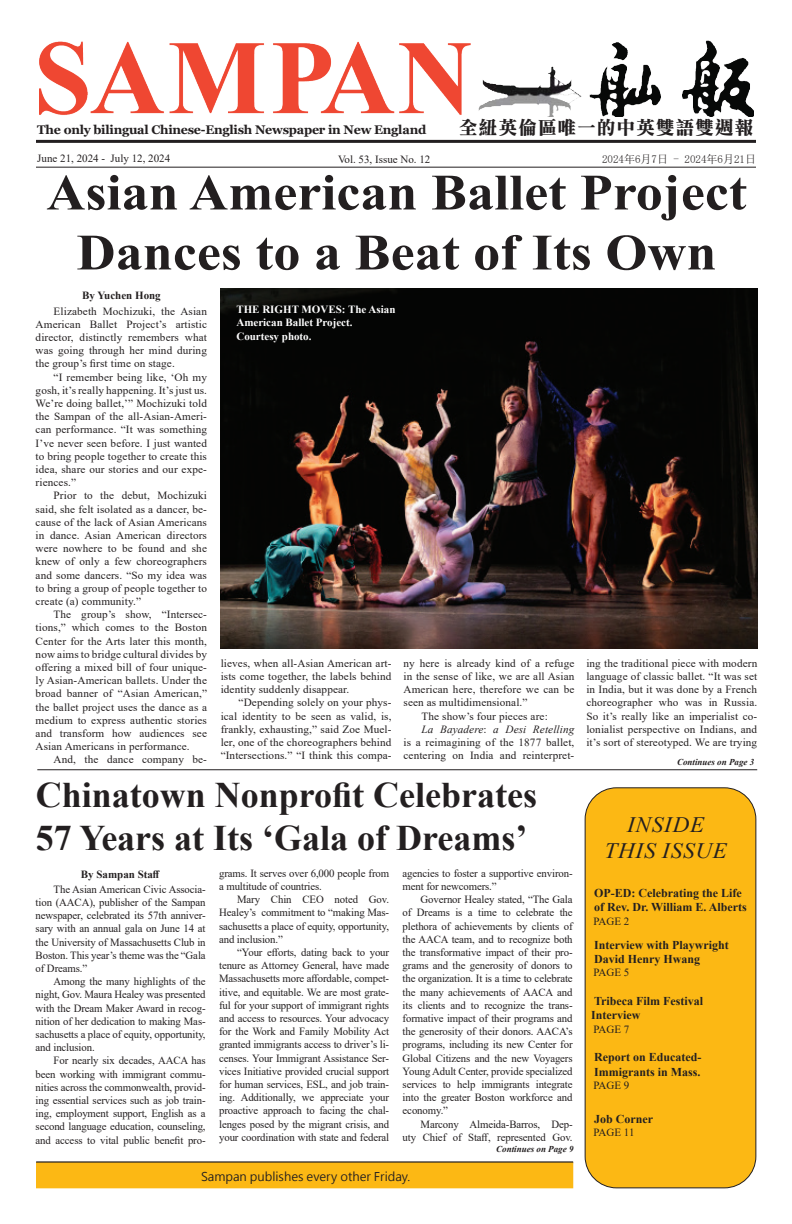
<style>
.page{position:relative;width:792px;height:1224px;background:#fff}
.page>*{position:absolute;margin:0;border:0;box-sizing:border-box;transform-origin:0 0}
.t1{font:700 51px/60px "Times New Roman";color:#231f20;text-align:center;scale:1.06 1}
.t2{font:700 36px/43.2px "Times New Roman";color:#231f20}
.t3{font:italic 22px/26.4px "Times New Roman";letter-spacing:.035em;color:#231f20;text-align:center;scale:1.05 1}
.t4{font:18.8px "Han Wang WCL02";letter-spacing:.05em;color:#231f20}
.t5{font:700 12.5px "Georgia";letter-spacing:-.02em;color:#231f20}
.t6{font:700 12px/14.4px "Times New Roman";color:#231f20}
.t7{font:12px "Microsoft Jheng Hei";color:#231f20}
.t8{font:11px/13.2px "Times New Roman";letter-spacing:.01em;color:#231f20;text-align:justify}
.t9{font:11px/13.2px "Times New Roman";letter-spacing:-.01em;color:#231f20}
.t10{font:700 11px/13.2px "Times New Roman";color:#fff}
.t11{font:italic 11px "Times New Roman";letter-spacing:.01em;color:#231f20}
.t12{font:700 11px "Times New Roman";color:#231f20}
.t13{font:11px "Sim Sun";color:#231f20}
.t14{font:italic 700 9px "Times New Roman";color:#231f20}
.s1{font-style:normal}
</style>
<div class="page">
<hr style="left:36px;top:167px;width:720px;height:1px;background:#231f20">
<img style="left:40px;top:40px;width:714px;height:76px">
<hr style="left:36px;top:140px;width:720px;height:3px;background:#231f20">
<hr style="left:36px;top:1161px;width:537px;height:2px;background:#231f20">
<div style="left:37px;top:1163px;width:536px;height:25px;background:#fcb814"></div>
<hr style="left:37px;top:770px;width:720px;height:1px;background:#231f20">
<div style="left:585px;top:788px;width:171px;height:400px;background:#fcb814;border-radius:32px"></div>
<div style="left:585px;top:788px;width:171px;height:400px;border:1px solid #231f20;border-radius:32px"></div>
<img style="left:221px;top:288px;width:536px;height:361px">
<p class="t5" style="left:37px;top:121px;width:391px">The only bilingual Chinese-English Newspaper in New England</p>
<h3 class="t4" style="left:459px;top:118px;width:296px">全紐英倫區唯一的中英雙語雙週報</h3>
<p class="t8" style="left:37px;top:151px;width:134px">June 21, 2024 - July 12, 2024</p>
<p class="t8" style="left:338px;top:152px;width:94px">Vol. 53, Issue No. 12</p>
<p class="t13" style="left:602px;top:153px;width:155px">2024年6月7日 - 2024年6月21日</p>
<h1 class="t1" style="left:46px;top:161px;width:662px">Asian American Ballet Project<br>Dances to a Beat of Its Own</h1>
<p class="t8" style="left:36px;top:304px;width:173px;text-indent:18px">Elizabeth Mochizuki, the Asian American Ballet Project’s artistic director, distinctly remembers what was going through her mind during the group’s first time on stage.</p>
<p class="t8" style="left:36px;top:370px;width:173px;text-indent:18px">“I remember being like, ‘Oh my gosh, it’s really happening. It’s just us.<br>We’re doing ballet,’” Mochizuki told the Sampan of the all-Asian-Ameri&shy;can performance. “It was something I’ve never seen before. I just wanted to bring people together to create this idea, share our stories and our expe&shy;riences.”</p>
<p class="t8" style="left:36px;top:489px;width:173px;text-indent:18px">Prior to the debut, Mochizuki said, she felt isolated as a dancer, be&shy;cause of the lack of Asian Americans in dance. Asian American directors were nowhere to be found and she knew of only a few choreographers and some dancers. “So my idea was to bring a group of people together to create (a) community.”</p>
<p class="t8" style="left:36px;top:608px;width:173px;text-indent:18px">The group’s show, “Intersec&shy;tions,” which comes to the Boston Center for the Arts later this month, now aims to bridge cultural divides by offering a mixed bill of four unique&shy;ly Asian-American ballets. Under the broad banner of “Asian American,” the ballet project uses the dance as a medium to express authentic stories and transform how audiences see Asian Americans in performance.</p>
<p class="t8" style="left:54px;top:753px;width:155px">And, the dance company be-</p>
<p class="t12" style="left:82px;top:287px;width:80px">By Yuchen Hong</p>
<p class="t10" style="left:236px;top:303px;width:161px">THE RIGHT MOVES: The Asian<br>American Ballet Project.<br>Courtesy photo.</p>
<p class="t8" style="left:221px;top:656px;width:172px">lieves, when all-Asian American art&shy;ists come together, the labels behind identity suddenly disappear.</p>
<p class="t8" style="left:221px;top:696px;width:172px;text-indent:18px">“Depending solely on your phys&shy;ical identity to be seen as valid, is, frankly, exhausting,” said Zoe Muel&shy;ler, one of the choreographers behind “Intersections.” “I think this compa-</p>
<p class="t8" style="left:404px;top:656px;width:172px">ny here is already kind of a refuge</p>
<p class="t8" style="left:404px;top:669px;width:172px">in the sense of like, we are all Asian</p>
<p class="t8" style="left:404px;top:683px;width:172px">American here, therefore we can be</p>
<p class="t8" style="left:404px;top:696px;width:126px">seen as multidimensional.”</p>
<p class="t8" style="left:422px;top:709px;width:128px">The show’s four pieces are:</p>
<p class="t11" style="left:422px;top:722px;width:154px">La Bayadere<span class="s1">:</span> a Desi Retelling</p>
<p class="t8" style="left:404px;top:735px;width:172px">is a reimagining of the 1877 ballet,</p>
<p class="t8" style="left:404px;top:749px;width:172px">centering on India and reinterpret-</p>
<p class="t8" style="left:586px;top:656px;width:172px">ing the traditional piece with modern language of classic ballet. “It was set in India, but it was done by a French choreographer who was in Russia.<br>So it’s really like an imperialist co&shy;lonialist perspective on Indians, and it’s sort of stereotyped. We are trying</p>
<p class="t14" style="left:677px;top:756px;width:79px">Continues on Page 3</p>
<h2 class="t2" style="left:36px;top:772px;width:503px">Chinatown Nonprofit Celebrates<br>57 Years at Its ‘Gala of Dreams’</h2>
<p class="t12" style="left:81px;top:866px;width:81px">By Sampan Staff</p>
<p class="t9" style="left:219px;top:866px;width:172px">grams. It serves over 6,000 people from a multitude of countries.</p>
<p class="t8" style="left:219px;top:892px;width:172px;text-indent:18px">Mary Chin CEO noted Gov.<br>Healey’s commitment to “making Mas&shy;sachusetts a place of equity, opportunity, and inclusion.”</p>
<p class="t8" style="left:219px;top:945px;width:172px;text-indent:18px">“Your efforts, dating back to your tenure as Attorney General, have made Massachusetts more affordable, compet&shy;itive, and equitable. We are most grate&shy;ful for your support of immigrant rights and access to resources. Your advocacy for the Work and Family Mobility Act granted immigrants access to driver’s li&shy;censes. Your Immigrant Assistance Ser&shy;vices Initiative provided crucial support for human services, ESL, and job train&shy;ing. Additionally, we appreciate your proactive approach to facing the chal&shy;lenges posed by the migrant crisis, and your coordination with state and federal</p>
<p class="t9" style="left:403px;top:866px;width:172px">agencies to foster a supportive environ&shy;ment for newcomers.”</p>
<p class="t8" style="left:403px;top:892px;width:172px;text-indent:18px">Governor Healey stated, “The Gala of Dreams is a time to celebrate the plethora of achievements by clients of the AACA team, and to recognize both the transformative impact of their pro&shy;grams and the generosity of donors to the organization. It is a time to celebrate the many achievements of AACA and its clients and to recognize the trans&shy;formative impact of their programs and the generosity of their donors. AACA’s programs, including its new Center for Global Citizens and the new Voyagers Young Adult Center, provide specialized services to help immigrants integrate into the greater Boston workforce and economy.”</p>
<p class="t9" style="left:403px;top:1117px;width:172px;text-align:right">Marcony Almeida-Barros, Dep-<br>uty Chief of Staff, represented Gov.</p>
<p class="t8" style="left:36px;top:882px;width:172px;text-indent:18px">The Asian American Civic Associa&shy;tion (AACA), publisher of the Sampan newspaper, celebrated its 57th anniver&shy;sary with an annual gala on June 14 at the University of Massachusetts Club in Boston. This year’s theme was the “Gala of Dreams.”</p>
<p class="t8" style="left:36px;top:974px;width:172px;text-indent:18px">Among the many highlights of the night, Gov. Maura Healey was presented with the Dream Maker Award in recog&shy;nition of her dedication to making Mas&shy;sachusetts a place of equity, opportunity, and inclusion.</p>
<p class="t8" style="left:36px;top:1054px;width:172px;text-indent:18px">For nearly six decades, AACA has been working with immigrant commu&shy;nities across the commonwealth, provid&shy;ing essential services such as job train&shy;ing, employment support, English as a second language education, counseling, and access to vital public benefit pro-</p>
<p class="t14" style="left:496px;top:1142px;width:79px">Continues on Page 9</p>
<p class="t7" style="left:201px;top:1169px;width:211px">Sampan publishes every other Friday.</p>
<h3 class="t3" style="left:604px;top:811px;width:118px">INSIDE<br>THIS ISSUE</h3>
<p class="t6" style="left:594px;top:886px;width:154px">OP-ED: Celebrating the Life of Rev. Dr. William E. Alberts</p>
<p class="t8" style="left:594px;top:914px;width:37px">PAGE 2</p>
<p class="t6" style="left:594px;top:937px;width:136px">Interview with Playwright<br>David Henry Hwang</p>
<p class="t8" style="left:594px;top:966px;width:37px">PAGE 5</p>
<p class="t6" style="left:591px;top:994px;width:113px">Tribeca Film Festival<br>Interview</p>
<p class="t8" style="left:593px;top:1022px;width:37px">PAGE 7</p>
<p class="t6" style="left:594px;top:1050px;width:109px">Report on Educated-<br>Immigrants in Mass.</p>
<p class="t8" style="left:594px;top:1078px;width:37px">PAGE 9</p>
<p class="t6" style="left:594px;top:1111px;width:60px">Job Corner</p>
<p class="t8" style="left:594px;top:1125px;width:43px">PAGE 11</p>
</div>
